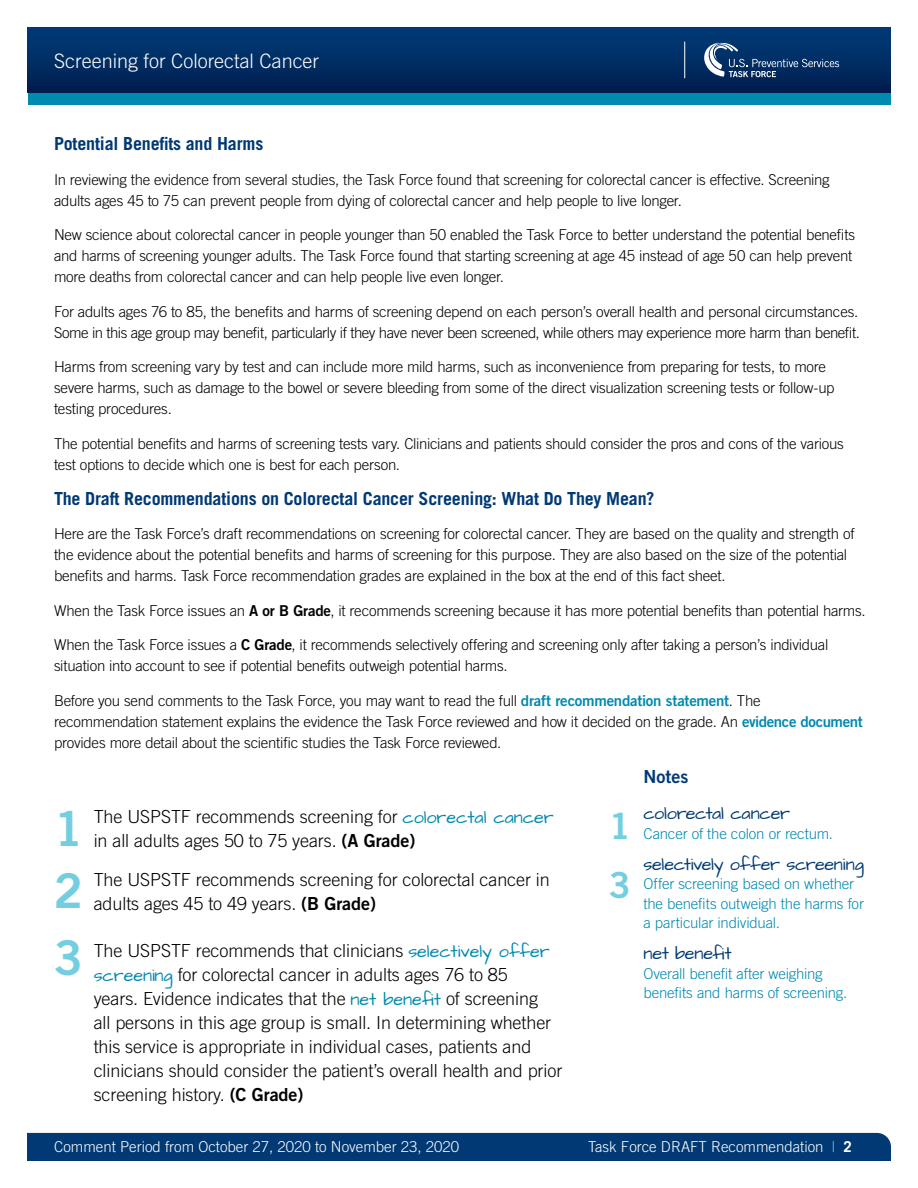
<style>
.page{position:relative;width:918px;height:1188px;background:#fff}
.page>*{position:absolute;margin:0;border:0;box-sizing:border-box;transform-origin:0 0}
.t1{font:48px "Trade Gothic Bold Two";color:#74cee2}
.t2{font:36px "Trade Gothic Bold Two";color:#74cee2}
.t3{font:300 19.8px "Trade Gothic";color:#fff}
.t4{font:300 18px/24px "Trade Gothic";letter-spacing:-.005em;color:#000}
.t5{font:700 18px "Trade Gothic";letter-spacing:-.01em;color:#003974}
.t6{font:18px "Architects Daughter";letter-spacing:-.015em;color:#003974}
.t7{font:18px "Trade Gothic Bold Two";color:#003974}
.t8{font:300 15px/21px "Trade Gothic";letter-spacing:-.015em;color:#000}
.t9{font:300 15px/19.5px "Trade Gothic";letter-spacing:-.01em;color:#008ab0}
.t10{font:300 15px "Trade Gothic";color:#fff}
.s1{font-family:"Trade Gothic Bold Two";font-weight:400}
.s2{font-family:"Trade Gothic Bold Two";font-weight:400;color:#008ab0}
.s3{font-family:"Architects Daughter";font-weight:400;color:#008ab0}
.s4{color:#74cee2}
.s5{font-weight:700}
</style>
<div class="page">
<div style="left:27px;top:1133px;width:864px;height:28px;background:#003974"></div>
<div style="left:28px;top:27px;width:862px;height:66px;background:linear-gradient(to bottom,#003c79,#001e4f)"></div>
<hr style="left:684px;top:42px;width:1px;height:36px;background:#fff">
<div style="left:28px;top:93px;width:862px;height:12px;background:#008ab0"></div>
<svg style="left:702px;top:43px;width:137px;height:34px;background:#284f7d"></svg>
<h3 class="t3" style="left:54px;top:49px;width:267px">Screening for Colorectal Cancer</h3>
<h2 class="t5" style="left:54px;top:133px;width:211px">Potential Benefits and Harms</h2>
<p class="t8" style="left:54px;top:169px;width:777px">In reviewing the evidence from several studies, the Task Force found that screening for colorectal cancer is effective. Screening adults ages 45 to 75 can prevent people from dying of colorectal cancer and help people to live longer.</p>
<p class="t8" style="left:54px;top:224px;width:803px">New science about colorectal cancer in people younger than 50 enabled the Task Force to better understand the potential benefits and harms of screening younger adults. The Task Force found that starting screening at age 45 instead of age 50 can help prevent more deaths from colorectal cancer and can help people live even longer.</p>
<p class="t8" style="left:54px;top:301px;width:808px">For adults ages 76 to 85, the benefits and harms of screening depend on each person’s overall health and personal circumstances.<br>Some in this age group may benefit, particularly if they have never been screened, while others may experience more harm than benefit.</p>
<p class="t8" style="left:54px;top:356px;width:782px">Harms from screening vary by test and can include more mild harms, such as inconvenience from preparing for tests, to more severe harms, such as damage to the bowel or severe bleeding from some of the direct visualization screening tests or follow-up testing procedures.</p>
<p class="t8" style="left:54px;top:433px;width:791px">The potential benefits and harms of screening tests vary. Clinicians and patients should consider the pros and cons of the various test options to decide which one is best for each person.</p>
<h2 class="t5" style="left:54px;top:488px;width:602px">The Draft Recommendations on Colorectal Cancer Screening: What Do They Mean?</h2>
<p class="t8" style="left:54px;top:523px;width:802px">Here are the Task Force’s draft recommendations on screening for colorectal cancer. They are based on the quality and strength of the evidence about the potential benefits and harms of screening for this purpose. They are also based on the size of the potential benefits and harms. Task Force recommendation grades are explained in the box at the end of this fact sheet.</p>
<p class="t8" style="left:54px;top:600px;width:813px">When the Task Force issues an <span class="s1">A or B Grade</span>, it recommends screening because it has more potential benefits than potential harms.</p>
<p class="t8" style="left:54px;top:634px;width:776px">When the Task Force issues a <span class="s1">C Grade</span>, it recommends selectively offering and screening only after taking a person’s individual situation into account to see if potential benefits outweigh potential harms.</p>
<p class="t8" style="left:54px;top:690px;width:810px">Before you send comments to the Task Force, you may want to read the full <span class="s2">draft recommendation statement</span>. The recommendation statement explains the evidence the Task Force reviewed and how it decided on the grade. An <span class="s2">evidence document </span>provides more detail about the scientific studies the Task Force reviewed.</p>
<h3 class="t1" style="left:54px;top:799px;width:31px">1</h3>
<p class="t4" style="left:94px;top:804px;width:461px">The USPSTF recommends screening for <span class="s3">colorectal cancer </span>in all adults ages 50 to 75 years. <span class="s1">(A Grade)</span></p>
<h3 class="t1" style="left:54px;top:861px;width:31px">2</h3>
<p class="t4" style="left:94px;top:868px;width:458px">The USPSTF recommends screening for colorectal cancer in adults ages 45 to 49 years. <span class="s1">(B Grade)</span></p>
<h3 class="t1" style="left:54px;top:928px;width:31px">3</h3>
<p class="t4" style="left:94px;top:939px;width:470px">The USPSTF recommends that clinicians <span class="s3">selectively offer screening</span> for colorectal cancer in adults ages 76 to 85<br>years. Evidence indicates that the <span class="s3">net benefit</span> of screening<br>all persons in this age group is small. In determining whether this service is appropriate in individual cases, patients and clinicians should consider the patient’s overall health and prior screening history. <span class="s1">(C Grade)</span></p>
<h2 class="t7" style="left:643px;top:765px;width:46px">Notes</h2>
<h3 class="t2" style="left:609px;top:804px;width:23px">1</h3>
<p class="t6" style="left:643px;top:801px;width:148px">colorectal cancer</p>
<p class="t9" style="left:643px;top:823px;width:191px">Cancer of the colon or rectum.</p>
<h3 class="t2" style="left:609px;top:863px;width:23px">3</h3>
<p class="t6" style="left:643px;top:852px;width:222px">selectively offer screening</p>
<p class="t9" style="left:643px;top:874px;width:222px">Offer screening based on whether the benefits outweigh the harms for a particular individual.</p>
<p class="t6" style="left:643px;top:942px;width:90px">net benefit</p>
<p class="t9" style="left:643px;top:964px;width:206px">Overall benefit after weighing benefits and harms of screening.</p>
<p class="t10" style="left:54px;top:1138px;width:407px">Comment Period from October 27, 2020 to November 23, 2020</p>
<p class="t10" style="left:588px;top:1138px;width:265px">Task Force DRAFT Recommendation <span class="s4">|</span> <span class="s5">2</span></p>
</div>
